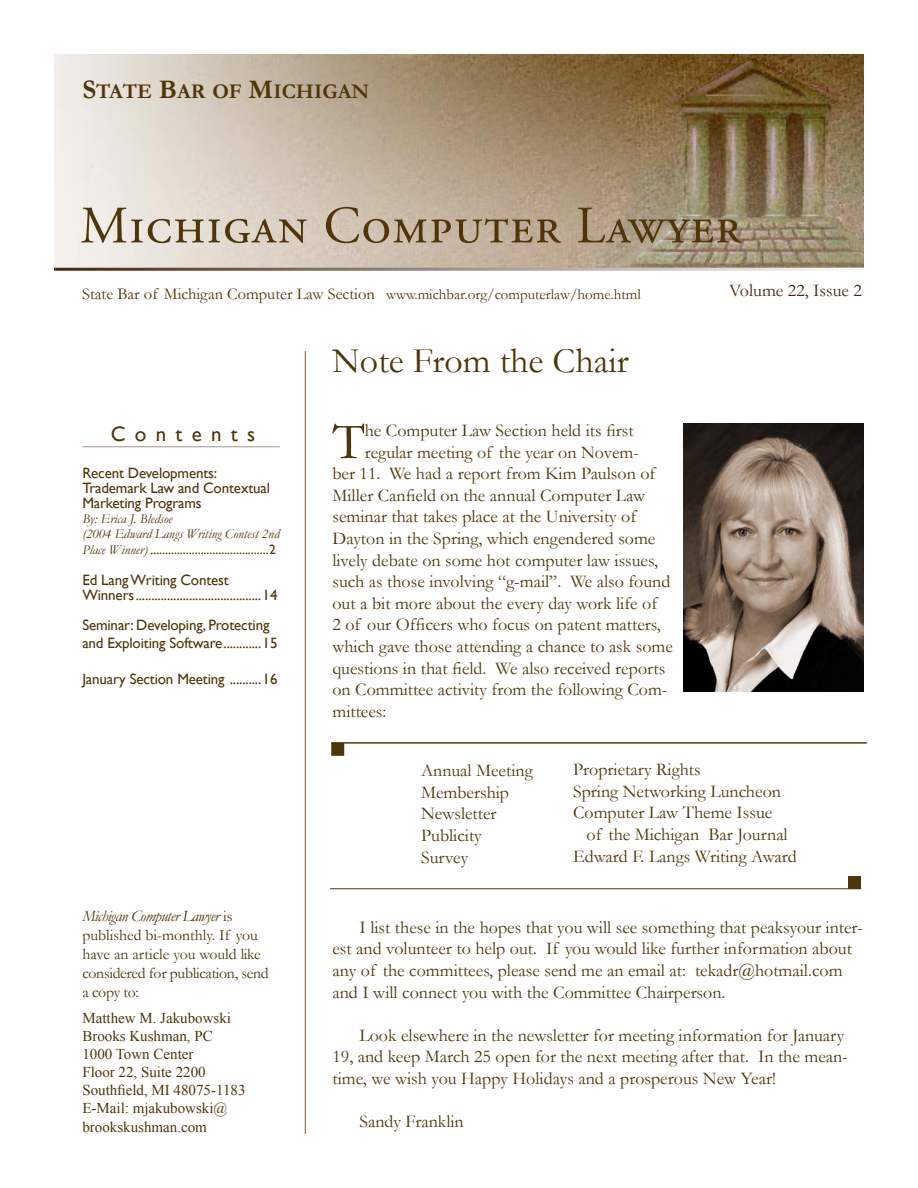
<style>
.page{position:relative;width:918px;height:1188px;background:#fff}
.page>*{position:absolute;margin:0;border:0;box-sizing:border-box;transform-origin:0 0}
.t1{font:52.65px "Garamond";color:#4f360a}
.t2{font:52.5px "Adobe Garamond Regular SC";letter-spacing:.025em;color:#4f360a}
.t3{font:36px "Garamond";color:#4f360a}
.t4{font:700 21px "Garamond";color:#4f360a}
.t5{font:21px "Gill Sans";letter-spacing:.44em;color:#4f360a}
.t6{font:18px/21.6px "Garamond";color:#4f360a}
.t7{font:18px "Garamond";color:#4a250d}
.t8{font:15.75px/18.9px "Garamond";letter-spacing:-.02em;color:#4f360a}
.t9{font:15px/15px "Gill Sans";letter-spacing:-.01em;color:#4f360a}
.t10{font:15px/18.1px "Times New Roman";color:#4f360a}
.t11{font:15px "Garamond";color:#4f360a}
.t12{font:13.5px "Gill Sans";color:#4f360a}
.t13{font:italic 13.5px/15px "Garamond";color:#4f360a}
.s1{font-size:27px}
.s2{font-size:16.5px}
.s3{font-family:"Garamond";font-style:italic}
.s4{font-style:italic}
</style>
<div class="page">
<hr style="left:305px;top:351px;width:1px;height:783px;background:#775c4a">
<hr style="left:82px;top:446px;width:198px;height:1px;background:#a59286">
<img style="left:54px;top:54px;width:810px;height:214px">
<hr style="left:330px;top:888px;width:531px;height:1px;background:#4f360a">
<div style="left:848px;top:876px;width:13px;height:13px;background:#4f360a"></div>
<hr style="left:331px;top:743px;width:536px;height:1px;background:#4f360a">
<div style="left:332px;top:744px;width:11px;height:11px;background:#4f360a"></div>
<div style="left:331px;top:743px;width:13px;height:13px;border:2px solid #4f360a"></div>
<img style="left:684px;top:424px;width:180px;height:267px">
<p class="t4" style="left:82px;top:77px;width:288px"><span class="s1">S</span>TATE <span class="s1">B</span>AR OF <span class="s1">M</span>ICHIGAN</p>
<h2 class="t2" style="left:80px;top:198px;width:662px">Michigan Computer Lawyer</h2>
<p class="t11" style="left:82px;top:284px;width:560px"><span class="s2">State Bar of Michigan Computer Law Section</span> www.michbar.org/computerlaw/home.html</p>
<p class="t7" style="left:729px;top:279px;width:135px">Volume 22, Issue 2</p>
<p class="t5" style="left:111px;top:422px;width:146px">Contents</p>
<p class="t9" style="left:82px;top:466px;width:189px">Recent Developments:<br>Trademark Law and Contextual<br>Marketing Programs</p>
<p class="t13" style="left:82px;top:511px;width:199px">By: Erica J. Bledsoe<br>(2004 Edward Langs Writing Contest 2nd</p>
<p class="t12" style="left:82px;top:542px;width:195px"><span class="s3">Place Winner)</span> ........................................2</p>
<p class="t9" style="left:82px;top:573px;width:197px">Ed Lang Writing Contest<br>Winners........................................14</p>
<p class="t9" style="left:82px;top:617px;width:197px;line-height:18px">Seminar: Developing, Protecting and Exploiting Software............15</p>
<p class="t9" style="left:82px;top:672px;width:197px">January Section Meeting ..........16</p>
<p class="t8" style="left:82px;top:906px;width:188px"><span class="s4">Michigan Computer Lawyer</span> is published bi-monthly. If you have an article you would like considered for publication, send a copy to:</p>
<p class="t10" style="left:82px;top:1009px;width:165px">Matthew M. Jakubowski<br>Brooks Kushman, PC<br>1000 Town Center<br>Floor 22, Suite 2200<br>Southfield, MI 48075-1183<br>E-Mail: mjakubowski@ brookskushman.com</p>
<h3 class="t3" style="left:332px;top:336px;width:298px">Note From the Chair</h3>
<h1 class="t1" style="left:332px;top:406px;width:34px">T</h1>
<p class="t6" style="left:365px;top:419px;width:270px">he Computer Law Section held its first</p>
<p class="t6" style="left:365px;top:441px;width:276px">regular meeting of the year on Novem-</p>
<p class="t6" style="left:332px;top:462px;width:324px">ber 11. We had a report from Kim Paulson of</p>
<p class="t6" style="left:332px;top:484px;width:314px">Miller Canfield on the annual Computer Law</p>
<p class="t6" style="left:332px;top:506px;width:305px">seminar that takes place at the University of</p>
<p class="t6" style="left:332px;top:527px;width:325px">Dayton in the Spring, which engendered some</p>
<p class="t6" style="left:332px;top:549px;width:327px">lively debate on some hot computer law issues,</p>
<p class="t6" style="left:332px;top:570px;width:339px">such as those involving “g-mail”. We also found</p>
<p class="t6" style="left:332px;top:592px;width:326px">out a bit more about the every day work life of</p>
<p class="t6" style="left:332px;top:614px;width:330px">2 of our Officers who focus on patent matters,</p>
<p class="t6" style="left:332px;top:635px;width:342px">which gave those attending a chance to ask some</p>
<p class="t6" style="left:332px;top:657px;width:334px">questions in that field. We also received reports</p>
<p class="t6" style="left:332px;top:678px;width:337px">on Committee activity from the following Com-</p>
<p class="t6" style="left:332px;top:700px;width:56px">mittees:</p>
<p class="t6" style="left:421px;top:759px;width:113px">Annual Meeting<br>Membership<br>Newsletter<br>Publicity<br>Survey</p>
<p class="t6" style="left:573px;top:758px;width:129px">Proprietary Rights</p>
<p class="t6" style="left:573px;top:780px;width:209px">Spring Networking Luncheon</p>
<p class="t6" style="left:573px;top:801px;width:201px">Computer Law Theme Issue</p>
<p class="t6" style="left:587px;top:823px;width:203px">of the Michigan Bar Journal</p>
<p class="t6" style="left:573px;top:845px;width:225px">Edward F. Langs Writing Award</p>
<p class="t6" style="left:332px;top:916px;width:532px;text-indent:27px">I list these in the hopes that you will see something that peaksyour inter&shy;est and volunteer to help out. If you would like further information about any of the committees, please send me an email at: tekadr@hotmail.com and I will connect you with the Committee Chairperson.</p>
<p class="t6" style="left:332px;top:1024px;width:517px;text-indent:27px">Look elsewhere in the newsletter for meeting information for January<br>19, and keep March 25 open for the next meeting after that. In the mean&shy;time, we wish you Happy Holidays and a prosperous New Year!</p>
<p class="t6" style="left:359px;top:1110px;width:106px">Sandy Franklin</p>
</div>
